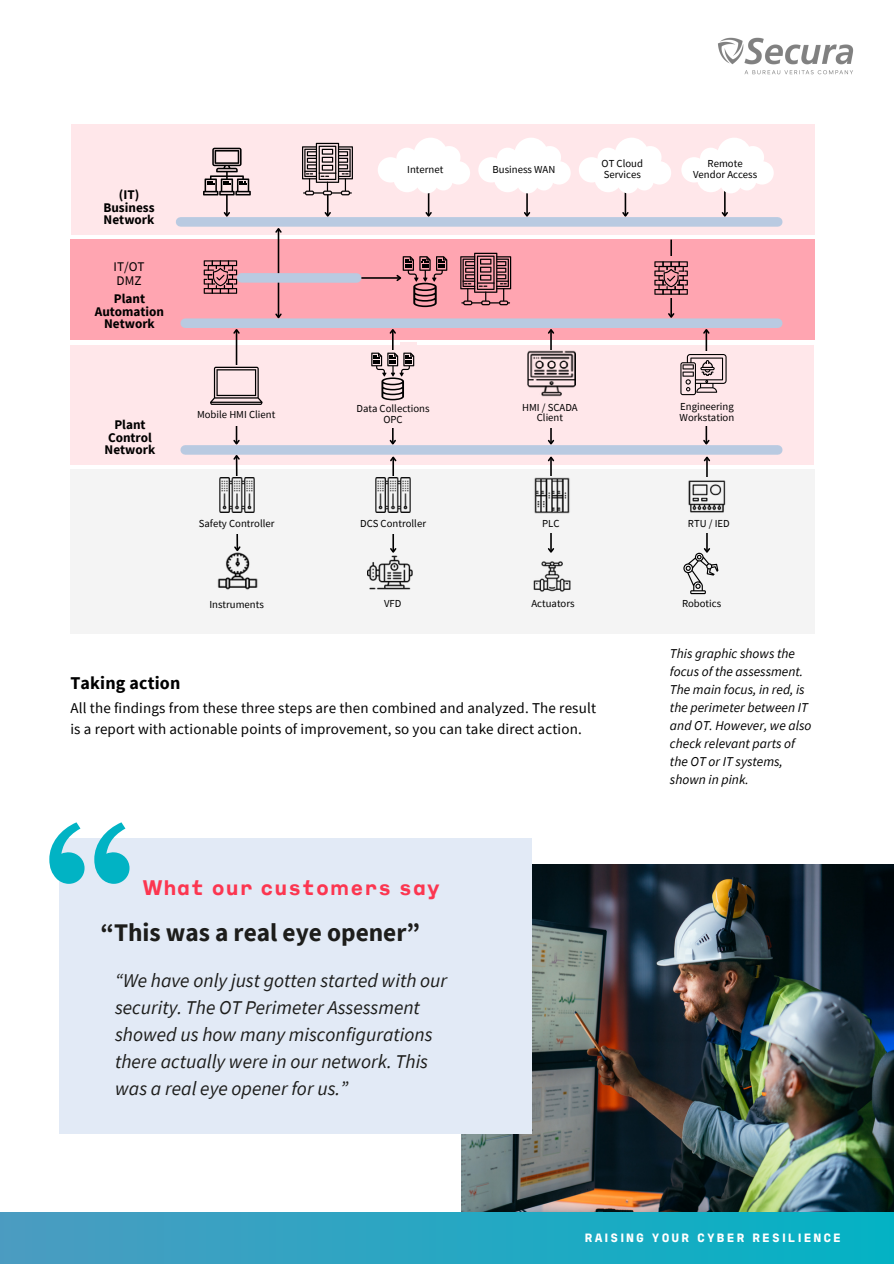
<style>
.page{position:relative;width:894px;height:1264px;background:#fff}
.page>*{position:absolute;margin:0;border:0;box-sizing:border-box;transform-origin:0 0}
.t1{font:700 25.35px "Source Sans Pro";color:#1d1d1b}
.t2{font:700 expanded 21px "Bureau Veritas";letter-spacing:.01em;color:#fc3650}
.t3{font:italic 19.5px/27px "Source Sans Pro";color:#1d1d1b}
.t4{font:700 18px "Source Sans Pro";letter-spacing:.01em;color:#000001}
.t5{font:15px/21.3px "Source Sans Pro";letter-spacing:.01em;color:#000001}
.t6{font:italic 13.5px/18px "Source Sans Pro";color:#000}
.t7{font:700 13.2px/12.5px "Source Sans Pro";color:#000;text-align:center}
.t8{font:13.2px/14.1px "Source Sans Pro";color:#000}
.t9{font:700 expanded 12px "Bureau Veritas";letter-spacing:.17em;color:#fff}
.t10{font:10.65px/10.4px "Source Sans Pro";color:#000;text-align:center}
</style>
<div class="page">
<img style="left:718px;top:37px;width:135px;height:38px">
<img style="left:461px;top:865px;width:432px;height:346px">
<div style="left:0;top:1212px;width:893px;height:51px;background:linear-gradient(to right,#4b9bc1,#03b2c4)"></div>
<div style="left:59px;top:837px;width:472px;height:296px;background:#e2eaf6"></div>
<svg style="left:49px;top:822px;width:80px;height:61px"></svg>
<div style="left:71px;top:124px;width:743px;height:111px;background:#ffe7ea"></div>
<hr style="left:723px;top:189px;width:2px;height:27px;background:#000">
<svg style="left:721px;top:210px;width:7px;height:7px"></svg>
<div style="left:180px;top:217px;width:597px;height:10px;background:#b9cae1"></div>
<div style="left:71px;top:240px;width:743px;height:100px;background:#ffa5b1"></div>
<div style="left:185px;top:318px;width:592px;height:10px;background:#b9cae1"></div>
<hr style="left:670px;top:240px;width:1px;height:77px;background:#000">
<svg style="left:666px;top:311px;width:9px;height:8px"></svg>
<div style="left:70px;top:345px;width:744px;height:120px;background:#ffe7ea"></div>
<div style="left:185px;top:445px;width:592px;height:9px;background:#b9cae1"></div>
<hr style="left:392px;top:330px;width:1px;height:114px;background:#000">
<svg style="left:389px;top:438px;width:7px;height:7px"></svg>
<svg style="left:389px;top:329px;width:7px;height:6px"></svg>
<hr style="left:236px;top:330px;width:1px;height:114px;background:#000">
<svg style="left:233px;top:438px;width:7px;height:7px"></svg>
<svg style="left:233px;top:329px;width:7px;height:6px"></svg>
<div style="left:71px;top:469px;width:743px;height:164px;background:#f4f4f4"></div>
<svg style="left:232px;top:454px;width:10px;height:97px"></svg>
<hr style="left:392px;top:457px;width:2px;height:95px;background:#000">
<svg style="left:390px;top:546px;width:7px;height:4px"></svg>
<svg style="left:388px;top:454px;width:10px;height:9px"></svg>
<hr style="left:550px;top:457px;width:1px;height:95px;background:#000">
<svg style="left:547px;top:546px;width:8px;height:7px"></svg>
<svg style="left:546px;top:454px;width:9px;height:9px"></svg>
<hr style="left:706px;top:457px;width:1px;height:95px;background:#000">
<svg style="left:702px;top:454px;width:9px;height:9px"></svg>
<div style="left:702px;top:477px;width:10px;height:56px;background:#f4f4f4"></div>
<hr style="left:427px;top:189px;width:2px;height:27px;background:#000">
<svg style="left:425px;top:210px;width:7px;height:7px"></svg>
<svg style="left:378px;top:138px;width:92px;height:55px"></svg>
<svg style="left:478px;top:138px;width:92px;height:79px"></svg>
<hr style="left:624px;top:189px;width:2px;height:27px;background:#000">
<svg style="left:622px;top:210px;width:7px;height:7px"></svg>
<svg style="left:579px;top:138px;width:92px;height:55px"></svg>
<svg style="left:681px;top:138px;width:92px;height:55px"></svg>
<svg style="left:203px;top:148px;width:48px;height:69px"></svg>
<svg style="left:302px;top:143px;width:51px;height:74px"></svg>
<svg style="left:460px;top:253px;width:51px;height:52px"></svg>
<div style="left:665px;top:256px;width:14px;height:42px;background:#ffa5b1"></div>
<svg style="left:654px;top:261px;width:33px;height:34px"></svg>
<hr style="left:277px;top:229px;width:2px;height:88px;background:#000">
<svg style="left:274px;top:312px;width:9px;height:7px"></svg>
<svg style="left:274px;top:226px;width:9px;height:8px"></svg>
<div style="left:241px;top:273px;width:115px;height:10px;background:#b9cae1"></div>
<div style="left:230px;top:365px;width:13px;height:61px;background:#ffe7ea"></div>
<svg style="left:210px;top:367px;width:52px;height:38px"></svg>
<div style="left:400px;top:342px;width:17px;height:75px;background:#ffe7ea"></div>
<div style="left:386px;top:350px;width:12px;height:78px;background:#ffe7ea"></div>
<svg style="left:371px;top:352px;width:43px;height:48px"></svg>
<svg style="left:683px;top:546px;width:35px;height:48px"></svg>
<hr style="left:550px;top:330px;width:1px;height:114px;background:#000">
<svg style="left:547px;top:438px;width:8px;height:7px"></svg>
<svg style="left:548px;top:329px;width:7px;height:6px"></svg>
<hr style="left:705px;top:330px;width:2px;height:114px;background:#000">
<svg style="left:703px;top:438px;width:7px;height:7px"></svg>
<svg style="left:703px;top:329px;width:7px;height:6px"></svg>
<div style="left:544px;top:350px;width:13px;height:78px;background:#ffe7ea"></div>
<div style="left:694px;top:351px;width:16px;height:75px;background:#ffe7ea"></div>
<svg style="left:680px;top:354px;width:46px;height:41px"></svg>
<hr style="left:361px;top:277px;width:39px;height:2px;background:#000">
<svg style="left:395px;top:256px;width:52px;height:51px"></svg>
<div style="left:388px;top:476px;width:10px;height:57px;background:#f4f4f4"></div>
<img style="left:375px;top:477px;width:35px;height:35px">
<div style="left:232px;top:476px;width:10px;height:58px;background:#f4f4f4"></div>
<img style="left:219px;top:477px;width:35px;height:35px">
<img style="left:527px;top:350px;width:48px;height:46px">
<img style="left:688px;top:480px;width:37px;height:33px">
<img style="left:533px;top:561px;width:37px;height:31px">
<div style="left:545px;top:476px;width:12px;height:57px;background:#f4f4f4"></div>
<img style="left:534px;top:477px;width:36px;height:37px">
<svg style="left:204px;top:260px;width:33px;height:34px"></svg>
<img style="left:367px;top:550px;width:45px;height:40px">
<img style="left:217px;top:551px;width:41px;height:39px">
<p class="t7" style="left:119px;top:188px;width:22px">(IT)</p>
<p class="t7" style="left:103px;top:201px;width:53px">Business</p>
<p class="t7" style="left:104px;top:213px;width:52px">Network</p>
<p class="t8" style="left:113px;top:259px;width:33px">IT/OT<br>DMZ</p>
<p class="t7" style="left:114px;top:292px;width:33px">Plant</p>
<p class="t7" style="left:95px;top:305px;width:71px">Automation<br>Network</p>
<p class="t7" style="left:114px;top:418px;width:33px">Plant</p>
<p class="t7" style="left:108px;top:431px;width:45px">Control</p>
<p class="t7" style="left:105px;top:443px;width:52px">Network</p>
<p class="t10" style="left:407px;top:163px;width:38px">Internet</p>
<p class="t10" style="left:492px;top:163px;width:64px">Business WAN</p>
<p class="t10" style="left:601px;top:158px;width:43px">OT Cloud</p>
<p class="t10" style="left:603px;top:168px;width:39px">Services</p>
<p class="t10" style="left:707px;top:158px;width:36px">Remote</p>
<p class="t10" style="left:692px;top:168px;width:66px">Vendor Access</p>
<p class="t10" style="left:197px;top:408px;width:80px">Mobile HMI Client</p>
<p class="t10" style="left:536px;top:412px;width:28px">Client</p>
<h6 class="t10" style="left:679px;top:401px;width:56px;text-align:left">Engineering<br>Workstation</h6>
<p class="t10" style="left:356px;top:403px;width:75px">Data Collections<br>OPC</p>
<p class="t10" style="left:522px;top:402px;width:57px">HMI / SCADA</p>
<p class="t10" style="left:199px;top:517px;width:77px">Safety Controller</p>
<p class="t10" style="left:360px;top:517px;width:67px">DCS Controller</p>
<p class="t10" style="left:542px;top:518px;width:19px">PLC</p>
<p class="t10" style="left:687px;top:518px;width:43px">RTU / IED</p>
<p class="t10" style="left:209px;top:599px;width:56px">Instruments</p>
<p class="t10" style="left:384px;top:598px;width:19px">VFD</p>
<p class="t10" style="left:531px;top:597px;width:45px">Actuators</p>
<p class="t10" style="left:681px;top:597px;width:41px">Robotics</p>
<p class="t4" style="left:70px;top:671px;width:111px">Taking action</p>
<p class="t5" style="left:70px;top:697px;width:527px">All the findings from these three steps are then combined and analyzed. The result is a report with actionable points of improvement, so you can take direct action.</p>
<p class="t2" style="left:142px;top:880px;width:299px">What our customers say</p>
<p class="t1" style="left:100px;top:916px;width:321px">“This was a real eye opener”</p>
<p class="t3" style="left:115px;top:966px;width:333px">“We have only just gotten started with our security. The OT Perimeter Assessment showed us how many misconfigurations there actually were in our network. This was a real eye opener for us.”</p>
<p class="t6" style="left:669px;top:644px;width:143px">This graphic shows the focus of the assessment.<br>The main focus, in red, is the perimeter between IT and OT. However, we also check relevant parts of the OT or IT systems, shown in pink.</p>
<p class="t9" style="left:584px;top:1233px;width:258px">RAISING YOUR CYBER RESILIENCE</p>
</div>
